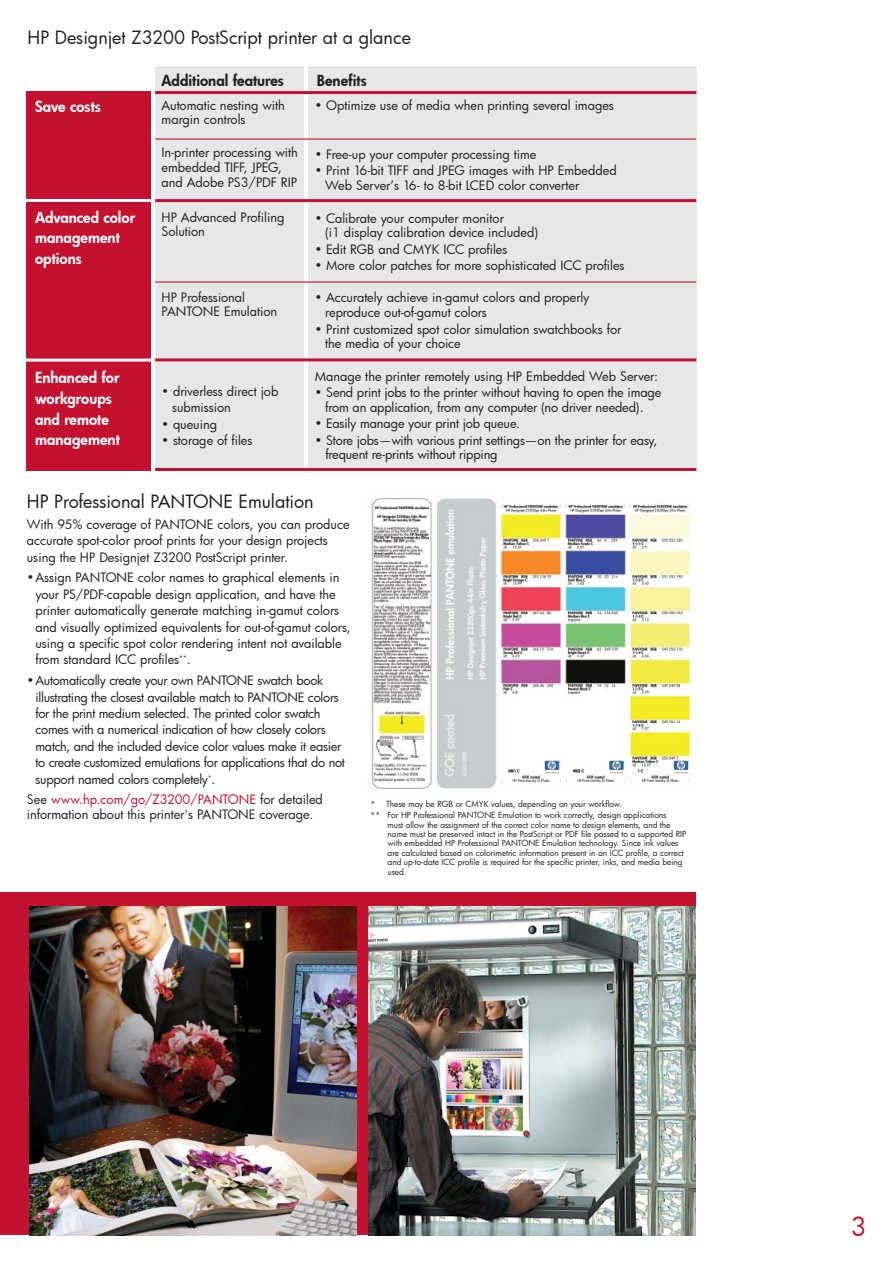
<style>
.page{position:relative;width:893px;height:1263px;background:#fff}
.page>*{position:absolute;margin:0;border:0;box-sizing:border-box;transform-origin:0 0}
.t1{font:25.5px "Futura Bk";color:#c41130}
.t2{font:18px "Futura Bk";color:#231f20}
.t3{font:15px/20.9px "Futura Hv";color:#fff}
.t4{font:15px "Futura Hv";color:#231f20}
.t5{font:12.75px/16.5px "Futura Bk";letter-spacing:-.01em;color:#231f20}
.t6{font:8.25px/9.4px "Futura Bk";color:#231f20}
.s1{color:#c41130}
</style>
<div class="page">
<div style="left:155px;top:66px;width:149px;height:405px;background:#e6e7e8"></div>
<div style="left:308px;top:66px;width:388px;height:405px;background:#e6e7e8"></div>
<div style="left:27px;top:91px;width:124px;height:380px;background:#c41130"></div>
<div style="left:0;top:892px;width:695px;height:343px;background:#c41130"></div>
<img style="left:369px;top:906px;width:326px;height:329px">
<img style="left:30px;top:906px;width:326px;height:329px">
<img style="left:371px;top:498px;width:325px;height:292px">
<hr style="left:155px;top:91px;width:541px;height:3px;background:#c41130">
<hr style="left:155px;top:138px;width:541px;height:2px;background:#c41130">
<hr style="left:155px;top:281px;width:541px;height:2px;background:#c41130">
<hr style="left:155px;top:468px;width:541px;height:3px;background:#c41130">
<hr style="left:155px;top:199px;width:541px;height:3px;background:#c41130">
<hr style="left:155px;top:358px;width:541px;height:3px;background:#c41130">
<hr style="left:23px;top:199px;width:130px;height:3px;background:#fff">
<hr style="left:23px;top:359px;width:130px;height:3px;background:#fff">
<h2 class="t2" style="left:28px;top:25px;width:385px">HP Designjet Z3200 PostScript printer at a glance</h2>
<p class="t3" style="left:35px;top:96px;width:67px">Save costs</p>
<p class="t3" style="left:35px;top:206px;width:102px">Advanced color management options</p>
<p class="t3" style="left:35px;top:366px;width:86px">Enhanced for workgroups and remote management</p>
<p class="t4" style="left:162px;top:70px;width:124px">Additional features</p>
<p class="t4" style="left:317px;top:70px;width:52px">Benefits</p>
<p class="t5" style="left:162px;top:99px;width:125px;line-height:13.5px">Automatic nesting with margin controls</p>
<p class="t5" style="left:162px;top:145px;width:138px;line-height:15px">In-printer processing with embedded TIFF, JPEG, and Adobe PS3/PDF RIP</p>
<p class="t5" style="left:162px;top:211px;width:124px;line-height:13.5px">HP Advanced Profiling<br>Solution</p>
<p class="t5" style="left:162px;top:291px;width:117px;line-height:13.5px">HP Professional<br>PANTONE Emulation</p>
<p class="t5" style="left:172px;top:383px;width:108px;text-indent:-10px">• driverless direct job submission</p>
<p class="t5" style="left:162px;top:415px;width:57px">• queuing</p>
<p class="t5" style="left:162px;top:432px;width:92px">• storage of files</p>
<p class="t5" style="left:315px;top:97px;width:301px">• Optimize use of media when printing several images</p>
<p class="t5" style="left:315px;top:146px;width:223px">• Free-up your computer processing time</p>
<p class="t5" style="left:325px;top:163px;width:293px;line-height:15px;text-indent:-10px">• Print 16-bit TIFF and JPEG images with HP Embedded<br>Web Server’s 16- to 8-bit LCED color converter</p>
<p class="t5" style="left:325px;top:210px;width:214px;line-height:15px;text-indent:-10px">• Calibrate your computer monitor<br>(i1 display calibration device included)</p>
<p class="t5" style="left:315px;top:241px;width:194px">• Edit RGB and CMYK ICC profiles</p>
<p class="t5" style="left:315px;top:257px;width:311px">• More color patches for more sophisticated ICC profiles</p>
<p class="t5" style="left:325px;top:290px;width:266px;line-height:15px;text-indent:-10px">• Accurately achieve in-gamut colors and properly reproduce out-of-gamut colors</p>
<p class="t5" style="left:325px;top:321px;width:298px;line-height:15px;text-indent:-10px">• Print customized spot color simulation swatchbooks for the media of your choice</p>
<p class="t5" style="left:315px;top:368px;width:345px">Manage the printer remotely using HP Embedded Web Server:</p>
<p class="t5" style="left:315px;top:385px;width:348px;line-height:15px;text-align:center">• Send print jobs to the printer without having to open the image from an application, from any computer (no driver needed).</p>
<p class="t5" style="left:315px;top:415px;width:207px">• Easily manage your print job queue.</p>
<p class="t5" style="left:325px;top:432px;width:334px;line-height:15px;text-indent:-11px">• Store jobs—with various print settings—on the printer for easy, frequent re-prints without ripping</p>
<h2 class="t2" style="left:27px;top:489px;width:288px">HP Professional PANTONE Emulation</h2>
<p class="t5" style="left:27px;top:516px;width:324px">With 95% coverage of PANTONE colors, you can produce accurate spot-color proof prints for your design projects using the HP Designjet Z3200 PostScript printer.</p>
<p class="t5" style="left:35px;top:569px;width:317px;text-indent:-9px">• Assign PANTONE color names to graphical elements in your PS/PDF-capable design application, and have the printer automatically generate matching in-gamut colors and visually optimized equivalents for out-of-gamut colors, using a specific spot color rendering intent not available from standard ICC profiles<sup>**</sup>.</p>
<p class="t5" style="left:35px;top:672px;width:311px;text-indent:-9px">• Automatically create your own PANTONE swatch book illustrating the closest available match to PANTONE colors for the print medium selected. The printed color swatch comes with a numerical indication of how closely colors match, and the included device color values make it easier to create customized emulations for applications that do not support named colors completely<sup>*</sup>.</p>
<p class="t5" style="left:27px;top:792px;width:297px;line-height:15px">See <span class="s1">www.hp.com/go/Z3200/PANTONE</span> for detailed information about this printer's PANTONE coverage.</p>
<p class="t6" style="left:370px;top:798px;width:298px;line-height:11.6px">* These may be RGB or CMYK values, depending on your workflow.<br>** For HP Professional PANTONE Emulation to work correctly, design applications</p>
<p class="t6" style="left:388px;top:820px;width:300px">must allow the assignment of the correct color name to design elements, and the name must be preserved intact in the PostScript or PDF file passed to a supported RIP with embedded HP Professional PANTONE Emulation technology. Since ink values are calculated based on colorimetric information present in an ICC profile, a correct and up-to-date ICC profile is required for the specific printer, inks, and media being used.</p>
<h1 class="t1" style="left:851px;top:1209px;width:17px">3</h1>
</div>
